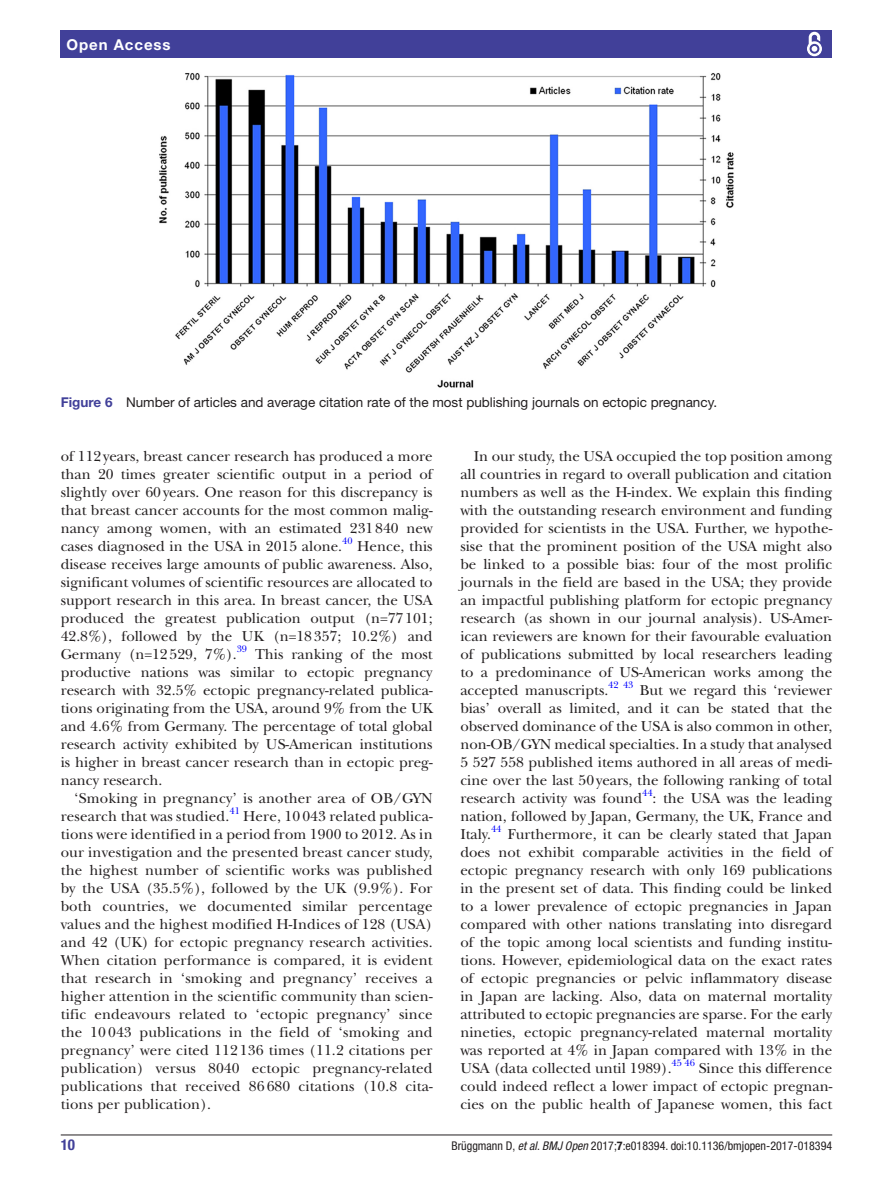
<style>
.page{position:relative;width:893px;height:1191px;background:#fff}
.page>*{position:absolute;margin:0;border:0;box-sizing:border-box;transform-origin:0 0}
.t1{font:15px/18px "New Baskerville";color:#231f20;text-align:justify}
.t2{font:700 15px "Helvetica Neue LT Std";letter-spacing:.065em;color:#fff}
.t3{font:700 condensed 15px "Helvetica Neue LT Std";color:#414099}
.t4{font:13.5px "Helvetica Neue LT Std";color:#231f20}
.t5{font:condensed 12px "Helvetica Neue LT Std";color:#231f20}
.t6{font:9.9px "New Baskerville";color:#00f}
.s1{font-weight:700;color:#414099}
.s2{font-style:italic}
.s3{font-weight:700}
</style>
<div class="page">
<hr style="left:61px;top:1134px;width:771px;height:1px;background:#231f20">
<div style="left:61px;top:31px;width:771px;height:27px;background:#414099"></div>
<svg style="left:807px;top:31px;width:15px;height:26px"></svg>
<img style="left:159px;top:73px;width:575px;height:315px">
<p class="t2" style="left:66px;top:35px;width:106px">Open Access</p>
<p class="t4" style="left:61px;top:394px;width:658px"><span class="s1">Figure 6</span> Number of articles and average citation rate of the most publishing journals on ectopic pregnancy.</p>
<p class="t1" style="left:61px;top:447px;width:373px">of 112years, breast cancer research has produced a more than 20 times greater scientific output in a period of slightly over 60years. One reason for this discrepancy is that breast cancer accounts for the most common malig&shy;nancy among women, with an estimated 231840 new cases diagnosed in the USA in 2015 alone.</p>
<p class="t6" style="left:342px;top:535px;width:12px">40</p>
<p class="t1" style="left:61px;top:537px;width:373px;text-indent:297px">Hence, this disease receives large amounts of public awareness. Also, significant volumes of scientific resources are allocated to support research in this area. In breast cancer, the USA produced the greatest publication output (n=77101; 42.8%), followed by the UK (n=18357; 10.2%) and Germany (n=12529, 7%).</p>
<p class="t6" style="left:237px;top:643px;width:12px">39</p>
<p class="t1" style="left:61px;top:645px;width:373px;text-indent:194px">This ranking of the most productive nations was similar to ectopic pregnancy research with 32.5% ectopic pregnancy-related publica&shy;tions originating from the USA, around 9% from the UK and 4.6% from Germany. The percentage of total global research activity exhibited by US-American institutions is higher in breast cancer research than in ectopic preg&shy;nancy research.</p>
<p class="t1" style="left:61px;top:789px;width:373px;text-indent:13px">‘Smoking in pregnancy’ is another area of OB/GYN research that was studied.</p>
<p class="t6" style="left:229px;top:805px;width:12px">41</p>
<p class="t1" style="left:61px;top:807px;width:373px;text-indent:182px">Here, 10 043 related publica&shy;tions were identified in a period from 1900 to 2012. As in our investigation and the presented breast cancer study, the highest number of scientific works was published by the USA (35.5%), followed by the UK (9.9%). For both countries, we documented similar percentage values and the highest modified H-Indices of 128 (USA) and 42 (UK) for ectopic pregnancy research activities.<br>When citation performance is compared, it is evident that research in ‘smoking and pregnancy’ receives a higher attention in the scientific community than scien&shy;tific endeavours related to ‘ectopic pregnancy’ since the 10 043 publications in the field of ‘smoking and pregnancy’ were cited 112 136 times (11.2 citations per publication) versus 8040 ectopic pregnancy-related publications that received 86 680 citations (10.8 cita&shy;tions per publication).</p>
<p class="t1" style="left:460px;top:447px;width:373px;text-indent:14px">In our study, the USA occupied the top position among all countries in regard to overall publication and citation numbers as well as the H-index. We explain this finding with the outstanding research environment and funding provided for scientists in the USA. Further, we hypothe&shy;sise that the prominent position of the USA might also be linked to a possible bias: four of the most prolific journals in the field are based in the USA; they provide an impactful publishing platform for ectopic pregnancy research (as shown in our journal analysis). US-Amer&shy;ican reviewers are known for their favourable evaluation of publications submitted by local researchers leading to a predominance of US-American works among the accepted manuscripts.</p>
<p class="t6" style="left:608px;top:679px;width:27px">42 43</p>
<p class="t1" style="left:460px;top:681px;width:373px;text-indent:180px">But we regard this ‘reviewer bias’ overall as limited, and it can be stated that the observed dominance of the USA is also common in other, non-OB/GYN medical specialties. In a study that analysed 5 527 558 published items authored in all areas of medi&shy;cine over the last 50years, the following ranking of total research activity was found</p>
<p class="t6" style="left:642px;top:787px;width:12px">44</p>
<p class="t1" style="left:460px;top:789px;width:373px;text-indent:192px">: the USA was the leading nation, followed by Japan, Germany, the UK, France and Italy.</p>
<p class="t6" style="left:491px;top:823px;width:12px">44</p>
<p class="t1" style="left:460px;top:825px;width:373px;text-indent:47px">Furthermore, it can be clearly stated that Japan does not exhibit comparable activities in the field of ectopic pregnancy research with only 169 publications in the present set of data. This finding could be linked to a lower prevalence of ectopic pregnancies in Japan compared with other nations translating into disregard of the topic among local scientists and funding institu&shy;tions. However, epidemiological data on the exact rates of ectopic pregnancies or pelvic inflammatory disease in Japan are lacking. Also, data on maternal mortality attributed to ectopic pregnancies are sparse. For the early nineties, ectopic pregnancy-related maternal mortality was reported at 4% in Japan compared with 13% in the USA (data collected until 1989).<sup>45</sup> <sup>46</sup> Since this difference could indeed reflect a lower impact of ectopic pregnan&shy;cies on the public health of Japanese women, this fact</p>
<p class="t3" style="left:61px;top:1135px;width:16px">10</p>
<p class="t5" style="left:451px;top:1138px;width:382px">Brüggmann D, <span class="s2">et al</span>. <span class="s2">BMJ Open</span> 2017;<span class="s3">7</span>:e018394. doi:10.1136/bmjopen-2017-018394</p>
</div>
